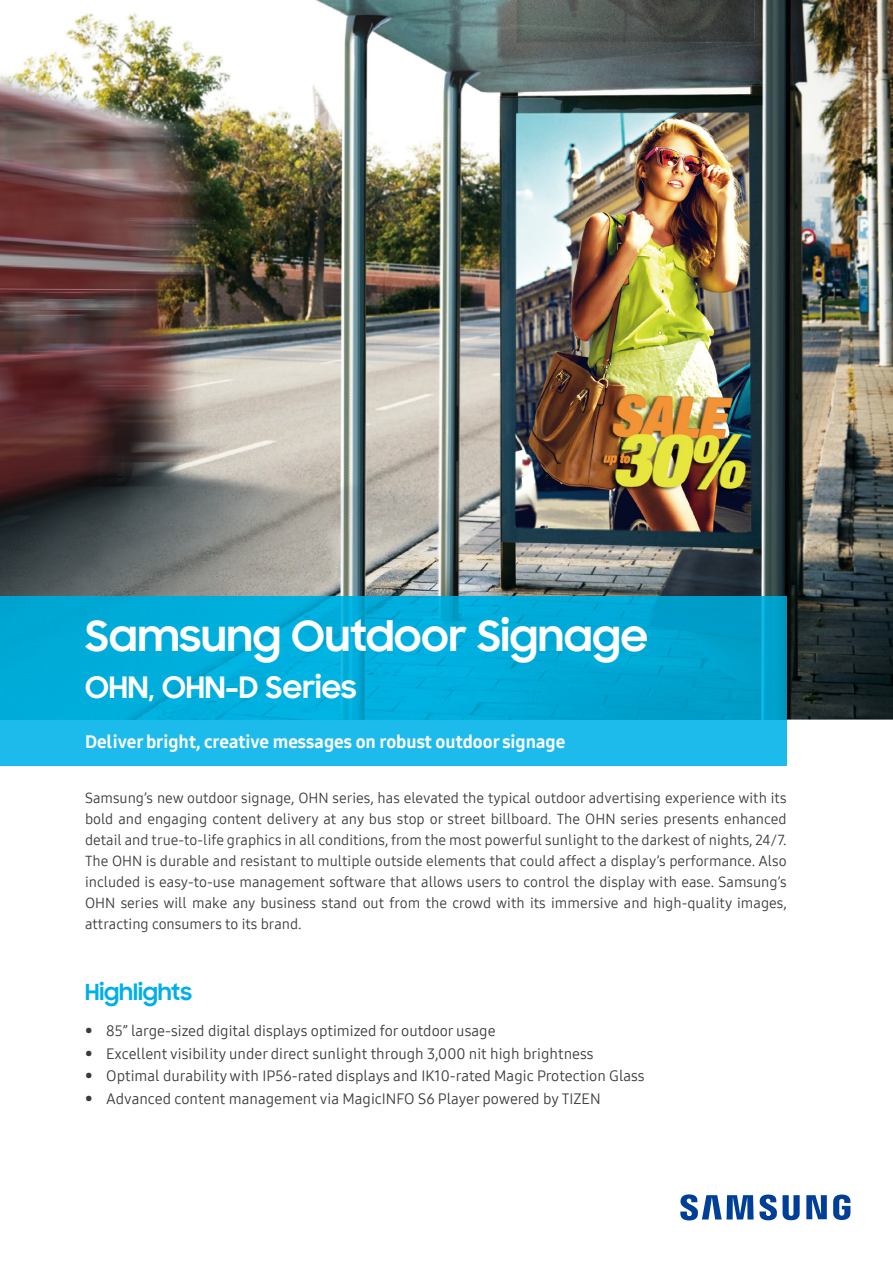
<style>
.page{position:relative;width:893px;height:1263px;background:#fff}
.page>*{position:absolute;margin:0;border:0;box-sizing:border-box;transform-origin:0 0}
.t1{font:700 42px "Samsung Sharp Sans";color:#fff}
.t2{font:700 30px "Samsung Sharp Sans";color:#fff}
.t3{font:700 22.5px "Samsung Sharp Sans";color:#00afe7}
.t4{font:18px "Samsung One 800";color:#fff}
.t5{font:15px "Samsung One 400";color:#3e3a39}
.t6{font:14.55px/21px "Samsung One 400";color:#3e3a39;text-align:justify}
.s1{font-size:16.5px}
</style>
<div class="page">
<img style="left:0;top:0;width:893px;height:720px">
<svg style="left:680px;top:1194px;width:170px;height:26px"></svg>
<div style="left:0;top:720px;width:787px;height:46px;background:#1cbbeb"></div>
<img style="left:0;top:596px;width:787px;height:124px">
<h1 class="t1" style="left:85px;top:604px;width:564px">Samsung Outdoor Signage</h1>
<h2 class="t2" style="left:85px;top:665px;width:273px">OHN, OHN-D Series</h2>
<p class="t4" style="left:85px;top:730px;width:482px">Deliver bright, creative messages on robust outdoor signage</p>
<p class="t6" style="left:85px;top:787px;width:703px">Samsung’s new outdoor signage, OHN series, has elevated the typical outdoor advertising experience with its bold and engaging content delivery at any bus stop or street billboard. The OHN series presents enhanced detail and true-to-life graphics in all conditions, from the most powerful sunlight to the darkest of nights, 24/7.<br>The OHN is durable and resistant to multiple outside elements that could affect a display’s performance. Also included is easy-to-use management software that allows users to control the display with ease. Samsung’s OHN series will make any business stand out from the crowd with its immersive and high-quality images, attracting consumers to its brand.</p>
<h3 class="t3" style="left:85px;top:975px;width:109px">Highlights</h3>
<p class="t5" style="left:85px;top:1021px;width:412px"><span class="s1">•</span> 85” large-sized digital displays optimized for outdoor usage</p>
<p class="t5" style="left:85px;top:1043px;width:510px"><span class="s1">•</span> Excellent visibility under direct sunlight through 3,000 nit high brightness</p>
<p class="t5" style="left:85px;top:1066px;width:561px"><span class="s1">•</span> Optimal durability with IP56-rated displays and IK10-rated Magic Protection Glass</p>
<p class="t5" style="left:85px;top:1088px;width:517px"><span class="s1">•</span> Advanced content management via MagicINFO S6 Player powered by TIZEN</p>
</div>
